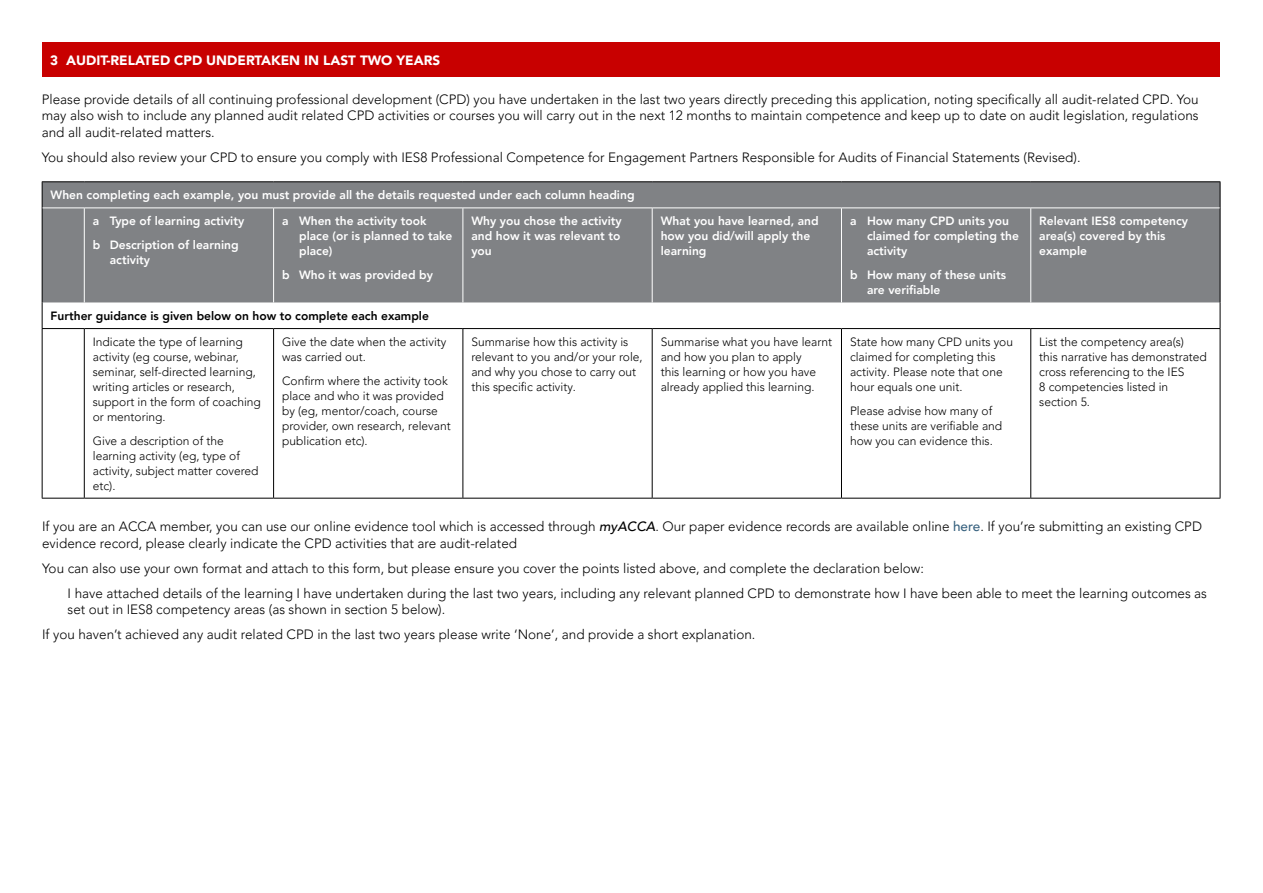
<style>
.page{position:relative;width:1263px;height:893px;background:#fff}
.page>*{position:absolute;margin:0;border:0;box-sizing:border-box;transform-origin:0 0}
.t1{font:300 13.5px/16.5px "Avenir LT Pro";color:#000}
.t2{font:900 13.5px "Avenir LT Pro";color:#fff}
.t3{font:300 12px/15px "Avenir LT Pro";color:#000}
.t4{font:800 12px/15px "Avenir LT Pro";color:#fff}
.t5{font:800 12px "Avenir LT Pro";color:#000}
.s1{font-weight:500;font-style:italic}
.s2{font-weight:500;color:#38627f}
</style>
<div class="page">
<div style="left:42px;top:43px;width:1178px;height:34px;background:#c80000"></div>
<div style="left:43px;top:182px;width:1177px;height:120px;background:#808285"></div>
<hr style="left:42px;top:181px;width:42px;height:1px;background:#000">
<svg style="left:42px;top:182px;width:1px;height:26px"></svg>
<hr style="left:84px;top:181px;width:190px;height:1px;background:#000">
<hr style="left:274px;top:181px;width:189px;height:1px;background:#000">
<hr style="left:463px;top:181px;width:189px;height:1px;background:#000">
<hr style="left:652px;top:181px;width:189px;height:1px;background:#000">
<hr style="left:841px;top:181px;width:190px;height:1px;background:#000">
<hr style="left:1031px;top:181px;width:189px;height:1px;background:#000">
<svg style="left:1220px;top:182px;width:1px;height:26px"></svg>
<hr style="left:42px;top:208px;width:1px;height:94px;background:#000">
<hr style="left:1220px;top:208px;width:1px;height:94px;background:#000">
<svg style="left:42px;top:302px;width:1px;height:26px"></svg>
<svg style="left:1220px;top:302px;width:1px;height:26px"></svg>
<hr style="left:42px;top:329px;width:1px;height:169px;background:#000">
<hr style="left:84px;top:329px;width:1px;height:169px;background:#000">
<hr style="left:273px;top:329px;width:1px;height:169px;background:#000">
<hr style="left:462px;top:329px;width:1px;height:169px;background:#000">
<hr style="left:652px;top:329px;width:1px;height:169px;background:#000">
<hr style="left:841px;top:329px;width:1px;height:169px;background:#000">
<hr style="left:1030px;top:329px;width:1px;height:169px;background:#000">
<hr style="left:1220px;top:329px;width:1px;height:169px;background:#000">
<hr style="left:42px;top:498px;width:42px;height:1px;background:#000">
<hr style="left:84px;top:498px;width:190px;height:1px;background:#000">
<hr style="left:274px;top:498px;width:189px;height:1px;background:#000">
<hr style="left:463px;top:498px;width:189px;height:1px;background:#000">
<hr style="left:652px;top:498px;width:189px;height:1px;background:#000">
<hr style="left:841px;top:498px;width:190px;height:1px;background:#000">
<hr style="left:1031px;top:498px;width:189px;height:1px;background:#000">
<hr style="left:43px;top:207px;width:41px;height:1px;background:#fff">
<hr style="left:84px;top:207px;width:190px;height:1px;background:#fff">
<hr style="left:274px;top:207px;width:189px;height:1px;background:#fff">
<hr style="left:273px;top:208px;width:1px;height:94px;background:#fff">
<hr style="left:463px;top:207px;width:189px;height:1px;background:#fff">
<hr style="left:462px;top:208px;width:1px;height:94px;background:#fff">
<hr style="left:652px;top:207px;width:189px;height:1px;background:#fff">
<hr style="left:652px;top:208px;width:1px;height:94px;background:#fff">
<hr style="left:841px;top:207px;width:190px;height:1px;background:#fff">
<hr style="left:841px;top:208px;width:1px;height:94px;background:#fff">
<hr style="left:1031px;top:207px;width:189px;height:1px;background:#fff">
<hr style="left:1030px;top:208px;width:1px;height:94px;background:#fff">
<hr style="left:84px;top:208px;width:1px;height:94px;background:#fff">
<hr style="left:42px;top:328px;width:42px;height:1px;background:#000">
<hr style="left:84px;top:328px;width:190px;height:1px;background:#000">
<hr style="left:274px;top:328px;width:189px;height:1px;background:#000">
<hr style="left:463px;top:328px;width:189px;height:1px;background:#000">
<hr style="left:652px;top:328px;width:189px;height:1px;background:#000">
<hr style="left:841px;top:328px;width:190px;height:1px;background:#000">
<hr style="left:1031px;top:328px;width:189px;height:1px;background:#000">
<p class="t2" style="left:50px;top:52px;width:391px">3 AUDIT-RELATED CPD UNDERTAKEN IN LAST TWO YEARS</p>
<p class="t1" style="left:42px;top:91px;width:1158px;text-align:justify">Please provide details of all continuing professional development (CPD) you have undertaken in the last two years directly preceding this application, noting specifically all audit-related CPD. You may also wish to include any planned audit related CPD activities or courses you will carry out in the next 12 months to maintain competence and keep up to date on audit legislation, regulations and all audit-related matters.</p>
<p class="t1" style="left:42px;top:149px;width:1040px">You should also review your CPD to ensure you comply with IES8 Professional Competence for Engagement Partners Responsible for Audits of Financial Statements (Revised).</p>
<p class="t4" style="left:93px;top:182px;width:543px;line-height:26.1px;text-indent:-42px">When completing each example, you must provide all the details requested under each column heading a Type of learning activity</p>
<p class="t4" style="left:110px;top:237px;width:130px;text-indent:-17px">b Description of learning activity</p>
<p class="t4" style="left:299px;top:214px;width:155px;text-indent:-17px">a When the activity took place (or is planned to take place)</p>
<p class="t4" style="left:282px;top:267px;width:152px">b Who it was provided by</p>
<p class="t4" style="left:471px;top:214px;width:152px;text-align:justify">Why you chose the activity and how it was relevant to you</p>
<p class="t4" style="left:661px;top:214px;width:159px">What you have learned, and how you did/will apply the learning</p>
<p class="t4" style="left:867px;top:214px;width:154px;text-indent:-17px">a How many CPD units you claimed for completing the activity</p>
<p class="t4" style="left:867px;top:267px;width:141px;text-indent:-17px">b How many of these units are verifiable</p>
<p class="t5" style="left:51px;top:309px;width:380px">Further guidance is given below on how to complete each example</p>
<p class="t3" style="left:93px;top:334px;width:170px">Indicate the type of learning activity (eg course, webinar, seminar, self-directed learning, writing articles or research, support in the form of coaching or mentoring.</p>
<p class="t3" style="left:93px;top:433px;width:167px">Give a description of the learning activity (eg, type of activity, subject matter covered etc).</p>
<p class="t3" style="left:282px;top:334px;width:166px">Give the date when the activity was carried out.</p>
<p class="t3" style="left:282px;top:373px;width:170px">Confirm where the activity took place and who it was provided by (eg, mentor/coach, course provider, own research, relevant publication etc).</p>
<p class="t3" style="left:471px;top:334px;width:173px">Summarise how this activity is relevant to you and/or your role, and why you chose to carry out this specific activity.</p>
<p class="t3" style="left:661px;top:334px;width:173px">Summarise what you have learnt and how you plan to apply<br>this learning or how you have already applied this learning.</p>
<p class="t3" style="left:850px;top:334px;width:165px">State how many CPD units you claimed for completing this activity. Please note that one hour equals one unit.</p>
<p class="t3" style="left:850px;top:403px;width:154px">Please advise how many of these units are verifiable and how you can evidence this.</p>
<p class="t4" style="left:1039px;top:214px;width:150px">Relevant IES8 competency area(s) covered by this example</p>
<p class="t3" style="left:1039px;top:334px;width:169px">List the competency area(s)<br>this narrative has demonstrated cross referencing to the IES<br>8 competencies listed in section 5.</p>
<p class="t1" style="left:42px;top:518px;width:1161px">If you are an ACCA member, you can use our online evidence tool which is accessed through <span class="s1">myACCA</span>. Our paper evidence records are available online <span class="s2">here</span>. If you’re submitting an existing CPD evidence record, please clearly indicate the CPD activities that are audit-related</p>
<p class="t1" style="left:68px;top:555px;width:1141px;line-height:25px;text-indent:-26px">You can also use your own format and attach to this form, but please ensure you cover the points listed above, and complete the declaration below:<br>I have attached details of the learning I have undertaken during the last two years, including any relevant planned CPD to demonstrate how I have been able to meet the learning outcomes as</p>
<p class="t1" style="left:42px;top:597px;width:715px;line-height:25px;text-indent:26px">set out in IES8 competency areas (as shown in section 5 below).<br>If you haven’t achieved any audit related CPD in the last two years please write ‘None’, and provide a short explanation.</p>
</div>
